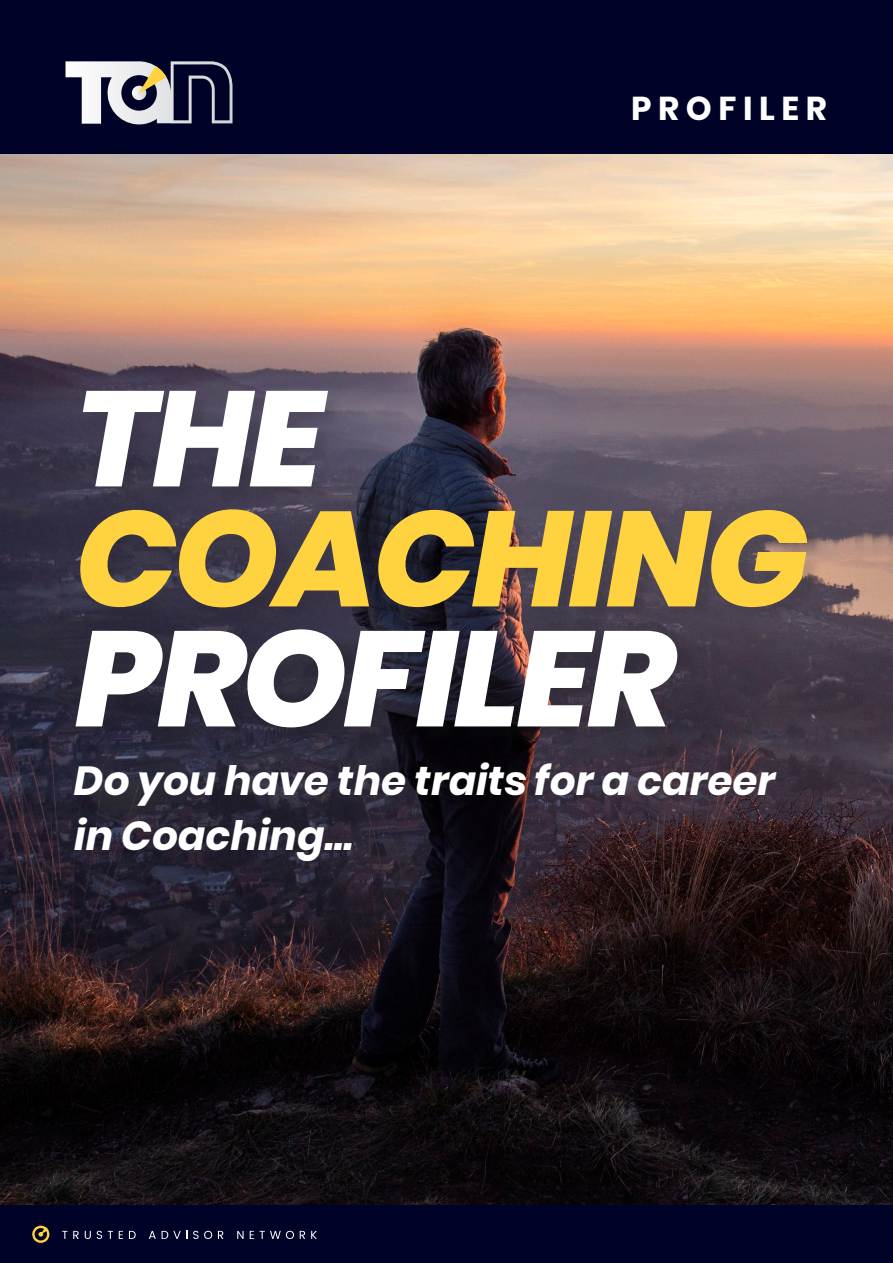
<style>
.page{position:relative;width:893px;height:1263px;background:#fff}
.page>*{position:absolute;margin:0;border:0;box-sizing:border-box;transform-origin:0 0}
.t1{font:italic 800 135px/120px "Poppins";letter-spacing:-.025em;color:#fff}
.t2{font:italic 700 40.5px/55.5px "Poppins";color:#fff}
.t3{font:700 33px "Poppins";letter-spacing:.2em;color:#fff}
.s1{color:#ffd33f}
</style>
<div class="page">
<img style="left:0;top:153px;width:893px;height:1052px">
<div style="left:0;top:1205px;width:893px;height:58px;background:#000327"></div>
<svg style="left:97px;top:1231px;width:5px;height:8px"></svg>
<svg style="left:108px;top:1231px;width:5px;height:8px"></svg>
<svg style="left:119px;top:1231px;width:4px;height:8px"></svg>
<svg style="left:129px;top:1231px;width:7px;height:8px"></svg>
<svg style="left:149px;top:1231px;width:7px;height:8px"></svg>
<svg style="left:162px;top:1231px;width:25px;height:8px"></svg>
<svg style="left:193px;top:1231px;width:19px;height:8px"></svg>
<svg style="left:218px;top:1231px;width:5px;height:8px"></svg>
<svg style="left:237px;top:1231px;width:7px;height:8px"></svg>
<svg style="left:250px;top:1231px;width:4px;height:8px"></svg>
<svg style="left:260px;top:1231px;width:34px;height:8px"></svg>
<svg style="left:300px;top:1231px;width:5px;height:8px"></svg>
<svg style="left:311px;top:1231px;width:6px;height:8px"></svg>
<svg style="left:32px;top:1225px;width:59px;height:18px"></svg>
<div style="left:79px;top:394px;width:744px;height:349px;background:#231f20;opacity:.15"></div>
<div style="left:0;top:0;width:893px;height:153px;background:#000327"></div>
<svg style="left:65px;top:61px;width:168px;height:63px"></svg>
<p class="t3" style="left:631px;top:89px;width:197px">PROFILER</p>
<p class="t1" style="left:77px;top:380px;width:735px">THE<br><span class="s1">COACHING<br></span>PROFILER</p>
<p class="t2" style="left:74px;top:753px;width:702px">Do you have the traits for a career in Coaching…</p>
</div>
